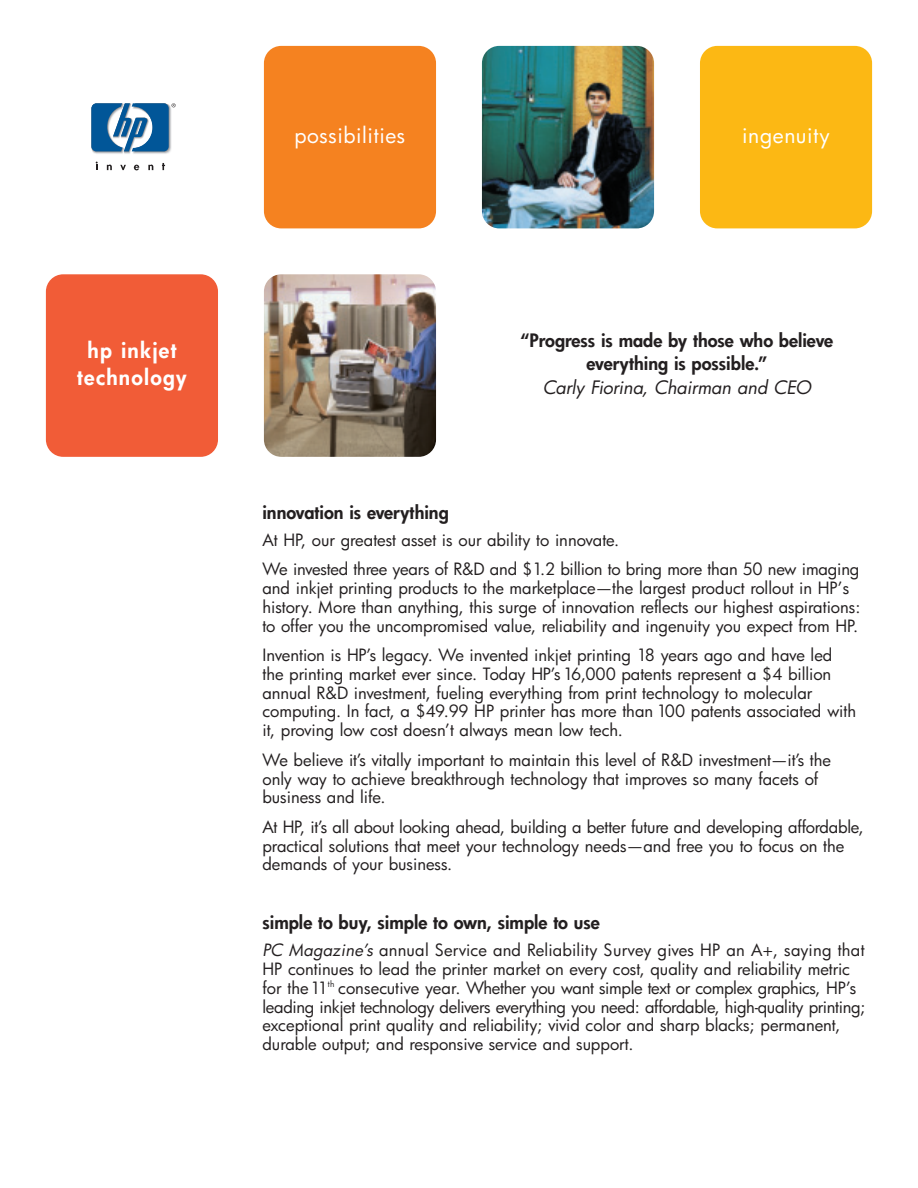
<style>
.page{position:relative;width:918px;height:1188px;background:#fff}
.page>*{position:absolute;margin:0;border:0;box-sizing:border-box;transform-origin:0 0}
.t1{font:21px "Futura";letter-spacing:.03em;color:#fff}
.t2{font:800 21px/27.3px "Futura";letter-spacing:.06em;color:#fff;text-align:center}
.t3{font:800 18px/23.4px "Futura";color:#231f20;text-align:center}
.t4{font:italic 18px "Futura";color:#231f20}
.t5{font:16.5px/18.8px "Futura";letter-spacing:-.005em;color:#231f20}
.s1{font-style:italic}
</style>
<div class="page">
<svg style="left:120px;top:165px;width:6px;height:5px"></svg>
<svg style="left:107px;top:165px;width:5px;height:5px"></svg>
<svg style="left:148px;top:165px;width:5px;height:5px"></svg>
<svg style="left:96px;top:162px;width:2px;height:8px"></svg>
<svg style="left:134px;top:165px;width:5px;height:5px"></svg>
<svg style="left:162px;top:163px;width:3px;height:7px"></svg>
<svg style="left:91px;top:103px;width:85px;height:51px"></svg>
<div style="left:264px;top:46px;width:172px;height:182px;background:#f58220;border-radius:17px"></div>
<img style="left:482px;top:46px;width:172px;height:182px;border-radius:17px">
<div style="left:700px;top:46px;width:172px;height:182px;background:#fcb814;border-radius:17px"></div>
<div style="left:46px;top:274px;width:172px;height:183px;background:#f15c37;border-radius:17px"></div>
<img style="left:264px;top:274px;width:172px;height:183px;border-radius:17px">
<p class="t2" style="left:77px;top:338px;width:111px">hp inkjet technology</p>
<p class="t1" style="left:295px;top:126px;width:112px">possibilities</p>
<p class="t1" style="left:742px;top:126px;width:89px">ingenuity</p>
<p class="t3" style="left:521px;top:330px;width:314px">“Progress is made by those who believe everything is possible.”</p>
<p class="t4" style="left:543px;top:379px;width:270px">Carly Fiorina, Chairman and CEO</p>
<p class="t3" style="left:262px;top:502px;width:188px">innovation is everything</p>
<p class="t5" style="left:262px;top:526px;width:598px;line-height:29.5px">At HP, our greatest asset is our ability to innovate.<br>We invested three years of R&amp;D and $1.2 billion to bring more than 50 new imaging</p>
<p class="t5" style="left:262px;top:580px;width:600px">and inkjet printing products to the marketplace—the largest product rollout in HP’s history. More than anything, this surge of innovation reflects our highest aspirations: to offer you the uncompromised value, reliability and ingenuity you expect from HP.</p>
<p class="t5" style="left:262px;top:647px;width:595px">Invention is HP’s legacy. We invented inkjet printing 18 years ago and have led the printing market ever since. Today HP’s16,000 patents represent a $4 billion annual R&amp;D investment, fueling everything from print technology to molecular computing. In fact, a $49.99 HP printer has more than 100 patents associated with it, proving low cost doesn’t always mean low tech.</p>
<p class="t5" style="left:262px;top:752px;width:570px">We believe it’s vitally important to maintain this level of R&amp;D investment—it’s the only way to achieve breakthrough technology that improves so many facets of business and life.</p>
<p class="t5" style="left:262px;top:819px;width:603px">At HP, it’s all about looking ahead, building a better future and developing affordable, practical solutions that meet your technology needs—and free you to focus on the demands of your business.</p>
<p class="t3" style="left:262px;top:912px;width:339px">simple to buy, simple to own, simple to use</p>
<p class="t5" style="left:262px;top:942px;width:605px"><span class="s1">PC Magazine’s</span> annual Service and Reliability Survey gives HP an A+, saying that HP continues to lead the printer market on every cost, quality and reliability metric for the11<sup>th</sup> consecutive year. Whether you want simple text or complex graphics, HP’s leading inkjet technology delivers everything you need: affordable, high-quality printing; exceptional print quality and reliability; vivid color and sharp blacks; permanent, durable output; and responsive service and support.</p>
</div>
